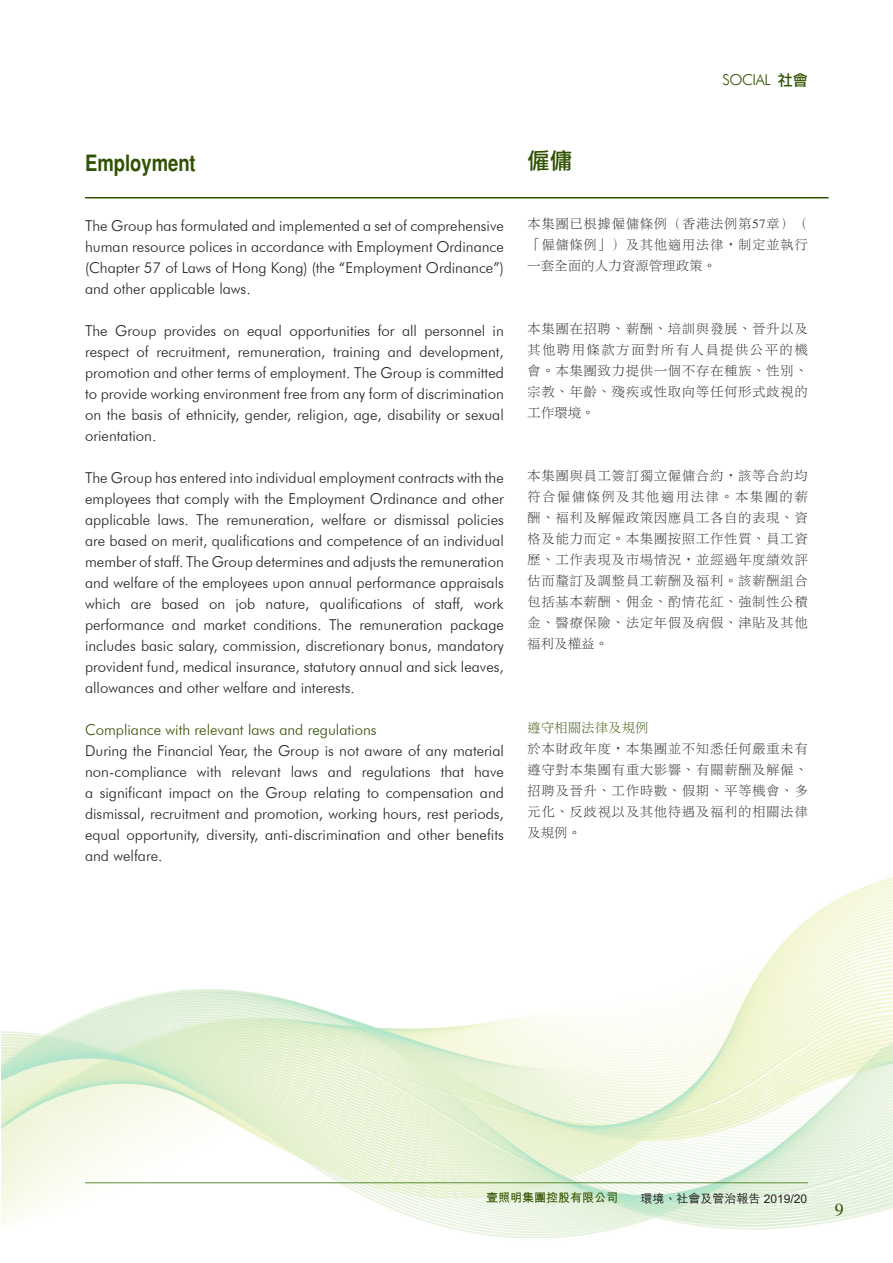
<style>
.page{position:relative;width:893px;height:1263px;background:#fff}
.page>*{position:absolute;margin:0;border:0;box-sizing:border-box;transform-origin:0 0}
.t1{font:700 condensed 22.5px "Helvetica";color:#305100}
.t2{font:22.5px "Li Gothic Med";color:#305100}
.t3{font:18px "Times";color:#305100}
.t4{font:300 15px/21px "Futura BT";color:#231f20;text-align:justify}
.t5{font:300 15px "Futura BT";color:#305100}
.t6{font:300 13.5px/21px "Li Sung";letter-spacing:.04em;color:#231f20;text-align:justify}
.t7{font:300 13.5px "Li Sung";color:#305100}
.t8{font:500 12px "M Hei";color:#231f20}
.t9{font:700 12px "M Hei";color:#305100}
.s1{font-family:"Li Gothic Med";font-weight:400}
</style>
<div class="page">
<img style="left:1px;top:877px;width:892px;height:362px">
<hr style="left:85px;top:1182px;width:723px;height:1px;background:#6c984b">
<hr style="left:85px;top:197px;width:744px;height:1px;background:#305100">
<p class="t5" style="left:722px;top:71px;width:87px">SOCIAL <span class="s1">社會</span></p>
<p class="t1" style="left:85px;top:150px;width:112px">Employment</p>
<p class="t4" style="left:85px;top:215px;width:420px">The Group has formulated and implemented a set of comprehensive human resource polices in accordance with Employment Ordinance (Chapter 57 of Laws of Hong Kong) (the “Employment Ordinance”) and other applicable laws.</p>
<p class="t4" style="left:85px;top:320px;width:420px">The Group provides on equal opportunities for all personnel in respect of recruitment, remuneration, training and development, promotion and other terms of employment. The Group is committed to provide working environment free from any form of discrimination on the basis of ethnicity, gender, religion, age, disability or sexual orientation.</p>
<p class="t4" style="left:85px;top:467px;width:420px">The Group has entered into individual employment contracts with the employees that comply with the Employment Ordinance and other applicable laws. The remuneration, welfare or dismissal policies are based on merit, qualifications and competence of an individual member of staff. The Group determines and adjusts the remuneration and welfare of the employees upon annual performance appraisals which are based on job nature, qualifications of staff, work performance and market conditions. The remuneration package includes basic salary, commission, discretionary bonus, mandatory provident fund, medical insurance, statutory annual and sick leaves, allowances and other welfare and interests.</p>
<p class="t5" style="left:85px;top:721px;width:293px">Compliance with relevant laws and regulations</p>
<p class="t4" style="left:85px;top:740px;width:420px">During the Financial Year, the Group is not aware of any material non-compliance with relevant laws and regulations that have a significant impact on the Group relating to compensation and dismissal, recruitment and promotion, working hours, rest periods, equal opportunity, diversity, anti-discrimination and other benefits and welfare.</p>
<p class="t2" style="left:527px;top:150px;width:46px">僱傭</p>
<p class="t6" style="left:527px;top:213px;width:282px">本集團已根據僱傭條例（香港法例第57章）（「僱傭條例」）及其他適用法律，制定並執行一套全面的人力資源管理政策。</p>
<p class="t6" style="left:527px;top:318px;width:282px">本集團在招聘、薪酬、培訓與發展、晉升以及其他聘用條款方面對所有人員提供公平的機會。本集團致力提供一個不存在種族、性別、宗教、年齡、殘疾或性取向等任何形式歧視的工作環境。</p>
<p class="t6" style="left:527px;top:465px;width:282px">本集團與員工簽訂獨立僱傭合約，該等合約均符合僱傭條例及其他適用法律。本集團的薪酬、褔利及解僱政策因應員工各自的表現、資格及能力而定。本集團按照工作性質、員工資歷、工作表現及市場情況，並經過年度績效評估而釐訂及調整員工薪酬及福利。該薪酬組合包括基本薪酬、佣金、酌情花紅、強制性公積金、醫療保險、法定年假及病假、津貼及其他福利及權益。</p>
<p class="t7" style="left:527px;top:721px;width:123px">遵守相關法律及規例</p>
<p class="t6" style="left:527px;top:738px;width:282px">於本財政年度，本集團並不知悉任何嚴重未有遵守對本集團有重大影響、有關薪酬及解僱、招聘及晉升、工作時數、假期、平等機會、多元化、反歧視以及其他待遇及福利的相關法律及規例。</p>
<p class="t9" style="left:486px;top:1192px;width:133px">壹照明集團控股有限公司</p>
<p class="t8" style="left:641px;top:1192px;width:168px">環境、社會及管治報告 2019/20</p>
<p class="t3" style="left:835px;top:1193px;width:10px">9</p>
</div>
